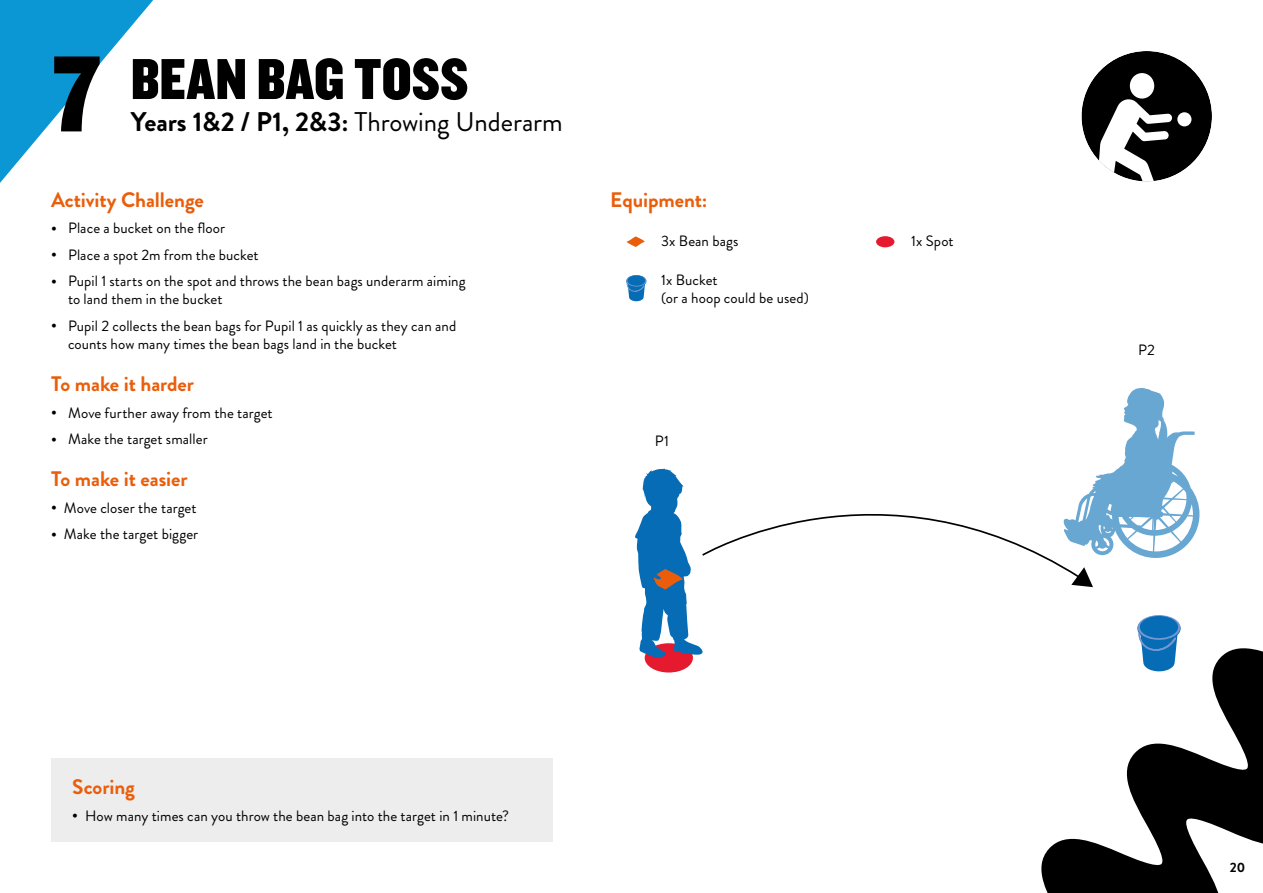
<style>
.page{position:relative;width:1263px;height:893px;background:#fff}
.page>*{position:absolute;margin:0;border:0;box-sizing:border-box;transform-origin:0 0}
.t1{font:112.5px "Knockout 70 Full Welterwt";color:#000}
.t2{font:60px "Knockout 70 Full Welterwt";color:#000}
.t3{font:700 27px "Brandon Grotesque";letter-spacing:-.005em;color:#000}
.t4{font:700 21px "Brandon Grotesque";letter-spacing:-.005em;color:#ea5e0b}
.t5{font:15px/18px "Brandon Grotesque";letter-spacing:.005em;color:#000}
.t6{font:700 13.5px "Brandon Grotesque";color:#000}
.s1{font-weight:400}
.s2{font-weight:700}
</style>
<div class="page">
<svg style="left:0;top:0;width:153px;height:183px"></svg>
<svg style="left:1041px;top:625px;width:222px;height:268px"></svg>
<div style="left:51px;top:758px;width:502px;height:84px;background:#ededed"></div>
<div style="left:1081px;top:51px;width:131px;height:130px;background:#000;border-radius:50%"></div>
<div style="left:1130px;top:73px;width:24px;height:26px;background:#fff;border-radius:50%"></div>
<svg style="left:1081px;top:98px;width:116px;height:83px"></svg>
<div style="left:645px;top:643px;width:48px;height:29px;background:#e51a2f;border-radius:50%"></div>
<svg style="left:1071px;top:567px;width:22px;height:20px"></svg>
<svg style="left:1137px;top:615px;width:43px;height:56px"></svg>
<svg style="left:702px;top:514px;width:380px;height:66px"></svg>
<svg style="left:1063px;top:388px;width:136px;height:170px"></svg>
<svg style="left:635px;top:469px;width:67px;height:190px"></svg>
<svg style="left:876px;top:236px;width:19px;height:12px"></svg>
<div style="left:876px;top:236px;width:18px;height:11px;background:#e51a2f;border-radius:50%"></div>
<svg style="left:626px;top:275px;width:21px;height:27px"></svg>
<svg style="left:627px;top:236px;width:18px;height:11px"></svg>
<h1 class="t1" style="left:51px;top:21px;width:52px">7</h1>
<h2 class="t2" style="left:131px;top:40px;width:339px">BEAN BAG TOSS</h2>
<h3 class="t3" style="left:131px;top:103px;width:433px">Years 1&amp;2 / P1, 2&amp;3: <span class="s1">Throwing Underarm</span></h3>
<h3 class="t4" style="left:51px;top:185px;width:154px">Activity Challenge</h3>
<p class="t5" style="left:51px;top:219px;width:176px"><span class="s2">•</span> Place a bucket on the floor</p>
<p class="t5" style="left:51px;top:246px;width:209px"><span class="s2">•</span> Place a spot 2m from the bucket</p>
<p class="t5" style="left:68px;top:272px;width:399px;text-indent:-17px"><span class="s2">•</span> Pupil 1 starts on the spot and throws the bean bags underarm aiming to land them in the bucket</p>
<p class="t5" style="left:68px;top:317px;width:390px;text-indent:-17px"><span class="s2">•</span> Pupil 2 collects the bean bags for Pupil 1 as quickly as they can and counts how many times the bean bags land in the bucket</p>
<h3 class="t4" style="left:51px;top:369px;width:144px">To make it harder</h3>
<p class="t5" style="left:51px;top:404px;width:223px"><span class="s2">•</span> Move further away from the target</p>
<p class="t5" style="left:51px;top:430px;width:158px"><span class="s2">•</span> Make the target smaller</p>
<h3 class="t4" style="left:51px;top:464px;width:138px">To make it easier</h3>
<p class="t5" style="left:51px;top:499px;width:147px"><span class="s2">•</span> Move closer the target</p>
<p class="t5" style="left:51px;top:525px;width:149px"><span class="s2">•</span> Make the target bigger</p>
<h3 class="t4" style="left:610px;top:185px;width:99px">Equipment:</h3>
<p class="t5" style="left:661px;top:232px;width:79px">3x Bean bags</p>
<p class="t5" style="left:661px;top:271px;width:149px">1x Bucket<br>(or a hoop could be used)</p>
<p class="t5" style="left:655px;top:432px;width:16px">P1</p>
<h3 class="t4" style="left:72px;top:772px;width:64px">Scoring</h3>
<p class="t5" style="left:72px;top:807px;width:438px"><span class="s2">•</span> How many times can you throw the bean bag into the target in 1 minute?</p>
<p class="t5" style="left:911px;top:232px;width:44px">1x Spot</p>
<p class="t5" style="left:1138px;top:342px;width:18px">P2</p>
<p class="t6" style="left:1230px;top:858px;width:17px">20</p>
</div>
